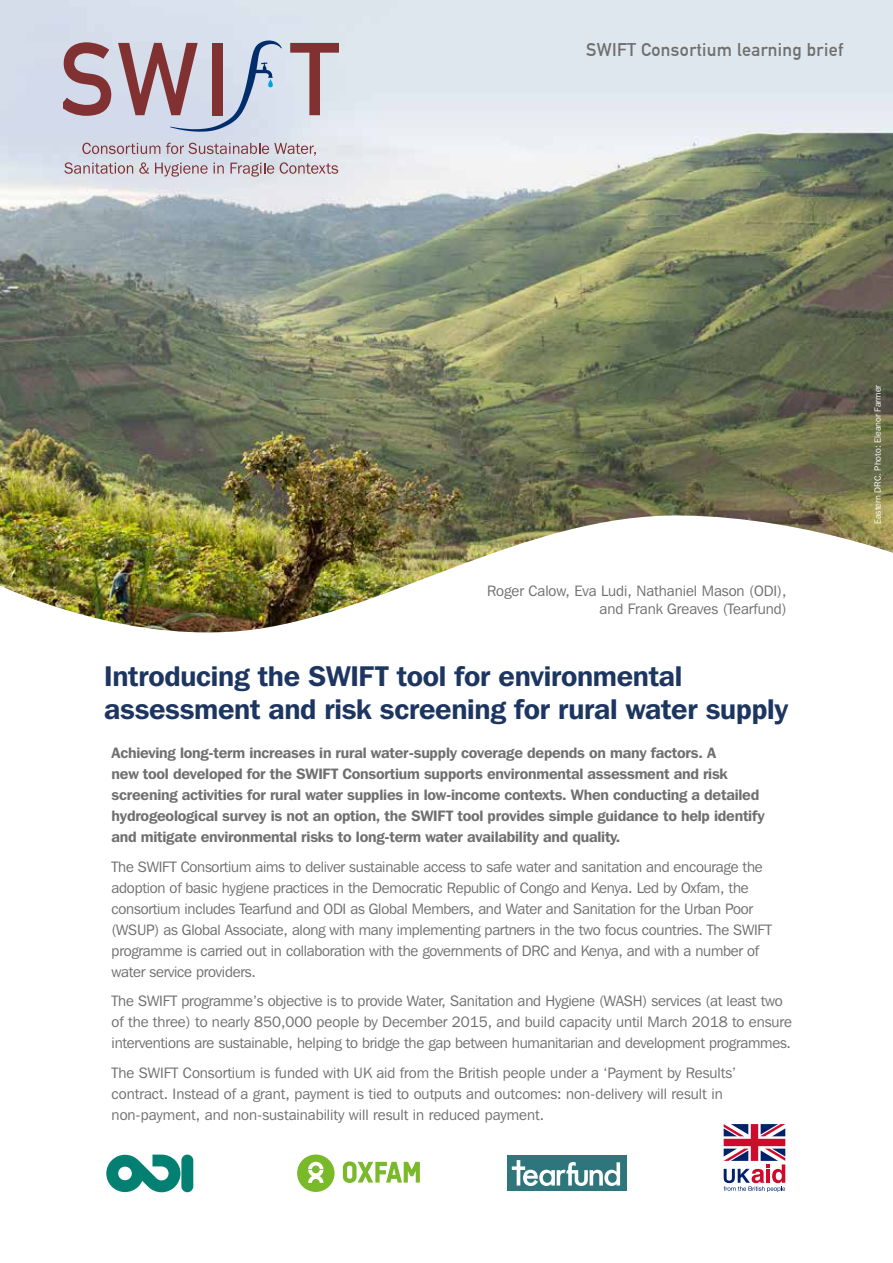
<style>
.page{position:relative;width:893px;height:1263px;background:#fff}
.page>*{position:absolute;margin:0;border:0;box-sizing:border-box;transform-origin:0 0}
.t1{font:600 28.35px/33px "Franklin Gothic IT Cby BT";letter-spacing:-.01em;color:#1d3661}
.t2{font:700 18px "DIN Alternate";letter-spacing:.02em;color:#706f6f}
.t3{font:15px/21px "Franklin Gothic IT Cby BT";letter-spacing:-.015em;color:#706f6f}
.t4{font:600 15px/21px "Franklin Gothic IT Cby BT";letter-spacing:-.015em;color:#706f6f}
.t5{font:9px "Franklin Gothic IT Cby BT";color:#fff}
</style>
<div class="page">
<img style="left:0;top:0;width:893px;height:513px">
<svg style="left:64px;top:42px;width:47px;height:74px;background:#ac8892"></svg>
<svg style="left:290px;top:43px;width:48px;height:72px;background:#beaab0"></svg>
<svg style="left:118px;top:40px;width:164px;height:92px;background:#b7adbc"></svg>
<svg style="left:82px;top:143px;width:78px;height:11px"></svg>
<svg style="left:166px;top:143px;width:150px;height:13px;background:#c2b4bd"></svg>
<svg style="left:64px;top:162px;width:69px;height:12px"></svg>
<svg style="left:139px;top:162px;width:10px;height:12px"></svg>
<svg style="left:155px;top:163px;width:53px;height:14px"></svg>
<svg style="left:214px;top:163px;width:10px;height:11px"></svg>
<svg style="left:230px;top:163px;width:44px;height:14px"></svg>
<svg style="left:280px;top:162px;width:58px;height:12px"></svg>
<img style="left:0;top:513px;width:893px;height:17px">
<img style="left:0;top:530px;width:893px;height:103px">
<svg style="left:106px;top:1154px;width:74px;height:38px"></svg>
<div style="left:181px;top:1154px;width:12px;height:38px;background:#038072;border-radius:6px"></div>
<svg style="left:297px;top:1154px;width:38px;height:38px"></svg>
<svg style="left:343px;top:1161px;width:77px;height:22px"></svg>
<div style="left:508px;top:1156px;width:119px;height:35px;background:#2e767b"></div>
<svg style="left:512px;top:1160px;width:108px;height:26px"></svg>
<svg style="left:724px;top:1124px;width:61px;height:68px"></svg>
<p class="t2" style="left:586px;top:36px;width:258px">SWIFT Consortium learning brief</p>
<p class="t3" style="left:487px;top:581px;width:301px;line-height:18px;text-align:right">Roger Calow, Eva Ludi, Nathaniel Mason (ODI), and Frank Greaves (Tearfund)</p>
<h1 class="t1" style="left:104px;top:659px;width:686px">Introducing the SWIFT tool for environmental assessment and risk screening for rural water supply</h1>
<p class="t4" style="left:112px;top:742px;width:655px">Achieving long-term increases in rural water-supply coverage depends on many factors. A<br>new tool developed for the SWIFT Consortium supports environmental assessment and risk screening activities for rural water supplies in low-income contexts. When conducting a detailed hydrogeological survey is not an option, the SWIFT tool provides simple guidance to help identify and mitigate environmental risks to long-term water availability and quality.</p>
<p class="t3" style="left:112px;top:856px;width:662px">The SWIFT Consortium aims to deliver sustainable access to safe water and sanitation and encourage the adoption of basic hygiene practices in the Democratic Republic of Congo and Kenya. Led by Oxfam, the consortium includes Tearfund and ODI as Global Members, and Water and Sanitation for the Urban Poor (WSUP) as Global Associate, along with many implementing partners in the two focus countries. The SWIFT programme is carried out in collaboration with the governments of DRC and Kenya, and with a number of water service providers.</p>
<p class="t3" style="left:112px;top:990px;width:682px">The SWIFT programme’s objective is to provide Water, Sanitation and Hygiene (WASH) services (at least two of the three) to nearly 850,000 people by December 2015, and build capacity until March 2018 to ensure interventions are sustainable, helping to bridge the gap between humanitarian and development programmes.</p>
<p class="t3" style="left:112px;top:1062px;width:626px">The SWIFT Consortium is funded with UK aid from the British people under a ‘Payment by Results’ contract. Instead of a grant, payment is tied to outputs and outcomes: non-delivery will result in non-payment, and non-sustainability will result in reduced payment.</p>
<p class="t5" style="left:872px;top:524px;width:141px;rotate:-90deg">Eastern DRC. Photo: Eleanor Farmer</p>
</div>
